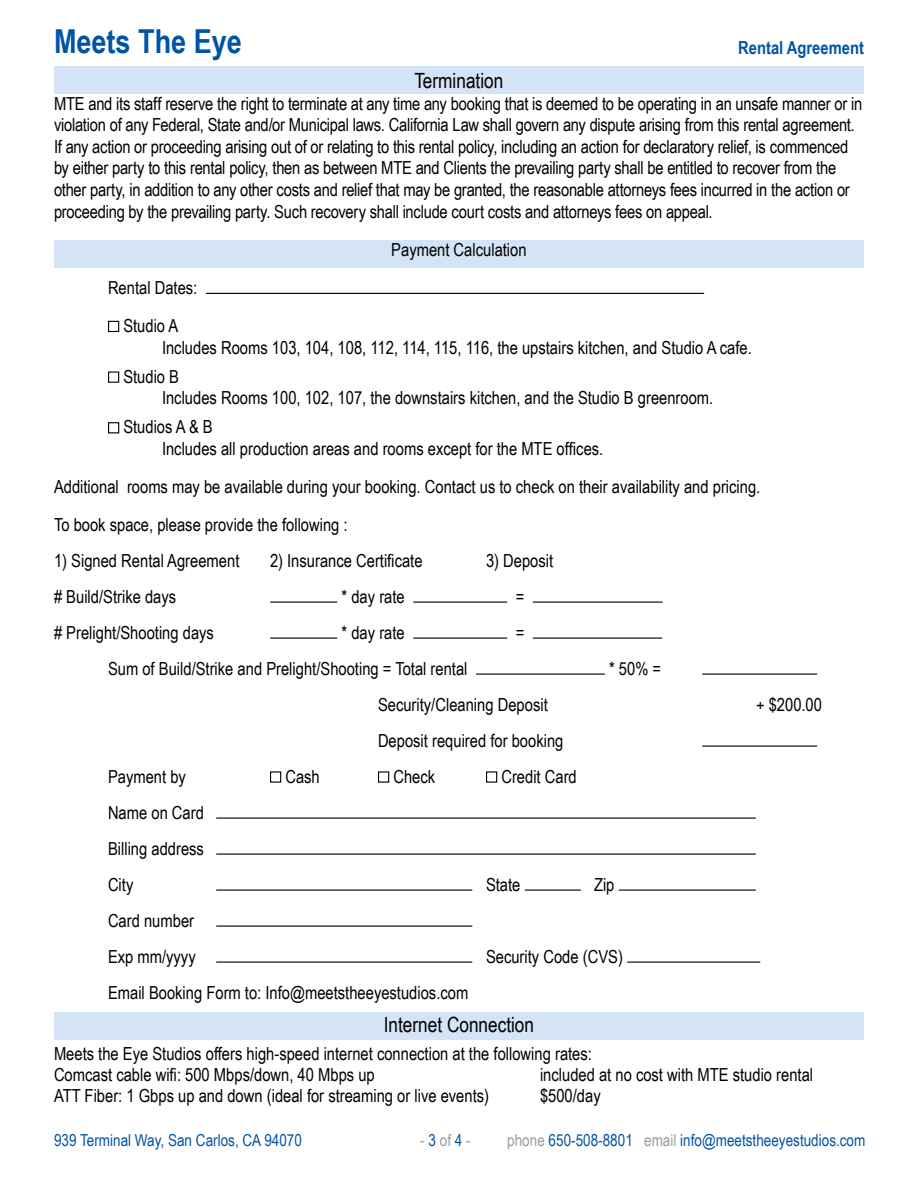
<style>
.page{position:relative;width:918px;height:1188px;background:#fff}
.page>*{position:absolute;margin:0;border:0;box-sizing:border-box;transform-origin:0 0}
.t1{font:700 33px "Arial Narrow";color:#0054a6}
.t2{font:21px "Arial Narrow";color:#000}
.t3{font:18px/21.6px "Arial Narrow";color:#000}
.t4{font:700 18px "Arial Narrow";color:#0054a6}
.t5{font:16.5px "Arial Narrow";color:#0054a6}
.t6{font:16.5px "Arial Narrow";color:#969da0}
.s1{color:#0054a6}
.s2{color:#969da0}
</style>
<div class="page">
<div style="left:54px;top:67px;width:810px;height:27px;background:#d4e3f5"></div>
<div style="left:54px;top:240px;width:810px;height:27px;background:#d4e3f5"></div>
<hr style="left:206px;top:293px;width:498px;height:1px;background:#000">
<div style="left:108px;top:321px;width:11px;height:11px;border:1px solid #000"></div>
<div style="left:108px;top:371px;width:11px;height:12px;border:1px solid #000"></div>
<div style="left:108px;top:422px;width:11px;height:11px;border:1px solid #000"></div>
<hr style="left:271px;top:602px;width:66px;height:1px;background:#000">
<hr style="left:414px;top:602px;width:93px;height:1px;background:#000">
<hr style="left:533px;top:602px;width:129px;height:1px;background:#000">
<hr style="left:271px;top:638px;width:66px;height:1px;background:#000">
<hr style="left:414px;top:638px;width:93px;height:1px;background:#000">
<hr style="left:533px;top:638px;width:129px;height:1px;background:#000">
<hr style="left:476px;top:674px;width:128px;height:1px;background:#000">
<hr style="left:703px;top:674px;width:114px;height:1px;background:#000">
<hr style="left:703px;top:746px;width:114px;height:1px;background:#000">
<div style="left:270px;top:771px;width:11px;height:12px;border:1px solid #000"></div>
<div style="left:378px;top:771px;width:11px;height:12px;border:1px solid #000"></div>
<div style="left:486px;top:771px;width:11px;height:12px;border:1px solid #000"></div>
<hr style="left:217px;top:818px;width:538px;height:1px;background:#000">
<hr style="left:217px;top:854px;width:538px;height:1px;background:#000">
<hr style="left:217px;top:890px;width:255px;height:1px;background:#000">
<hr style="left:525px;top:890px;width:56px;height:1px;background:#000">
<hr style="left:619px;top:890px;width:136px;height:1px;background:#000">
<hr style="left:217px;top:926px;width:255px;height:1px;background:#000">
<hr style="left:217px;top:962px;width:255px;height:1px;background:#000">
<hr style="left:628px;top:962px;width:132px;height:1px;background:#000">
<div style="left:54px;top:1012px;width:810px;height:28px;background:#d4e3f5"></div>
<h1 class="t1" style="left:54px;top:16px;width:190px">Meets The Eye</h1>
<p class="t4" style="left:738px;top:34px;width:127px">Rental Agreement</p>
<p class="t2" style="left:414px;top:65px;width:91px">Termination</p>
<p class="t3" style="left:54px;top:92px;width:810px">MTE and its staff reserve the right to terminate at any time any booking that is deemed to be operating in an unsafe manner or in violation of any Federal, State and/or Municipal laws. California Law shall govern any dispute arising from this rental agreement.<br>If any action or proceeding arising out of or relating to this rental policy, including an action for declaratory relief, is commenced by either party to this rental policy, then as between MTE and Clients the prevailing party shall be entitled to recover from the other party, in addition to any other costs and relief that may be granted, the reasonable attorneys fees incurred in the action or proceeding by the prevailing party. Such recovery shall include court costs and attorneys fees on appeal.</p>
<p class="t3" style="left:391px;top:238px;width:137px">Payment Calculation</p>
<p class="t3" style="left:108px;top:268px;width:91px;line-height:38.1px;text-align:center">Rental Dates:<br>Studio A</p>
<p class="t3" style="left:123px;top:332px;width:630px;line-height:29.1px;text-indent:39px">Includes Rooms 103, 104, 108, 112, 114, 115, 116, the upstairs kitchen, and Studio A cafe.<br>Studio B</p>
<p class="t3" style="left:123px;top:383px;width:592px;line-height:29.1px;text-indent:39px">Includes Rooms 100, 102, 107, the downstairs kitchen, and the Studio B greenroom.<br>Studios A &amp; B</p>
<p class="t3" style="left:54px;top:429px;width:708px;line-height:37.8px;text-indent:108px">Includes all production areas and rooms except for the MTE offices.<br>Additional rooms may be available during your booking. Contact us to check on their availability and pricing.<br>To book space, please provide the following :</p>
<p class="t3" style="left:54px;top:549px;width:187px">1) Signed Rental Agreement</p>
<p class="t3" style="left:270px;top:549px;width:154px">2) Insurance Certificate</p>
<p class="t3" style="left:486px;top:549px;width:69px">3) Deposit</p>
<p class="t3" style="left:54px;top:585px;width:124px"># Build/Strike days</p>
<p class="t3" style="left:342px;top:585px;width:65px">* day rate</p>
<p class="t3" style="left:516px;top:585px;width:10px">=</p>
<p class="t3" style="left:54px;top:621px;width:162px"># Prelight/Shooting days</p>
<p class="t3" style="left:342px;top:621px;width:65px">* day rate</p>
<p class="t3" style="left:516px;top:621px;width:10px">=</p>
<p class="t3" style="left:108px;top:657px;width:361px">Sum of Build/Strike and Prelight/Shooting = Total rental</p>
<p class="t3" style="left:609px;top:657px;width:54px">* 50% =</p>
<p class="t3" style="left:378px;top:693px;width:171px">Security/Cleaning Deposit</p>
<p class="t3" style="left:756px;top:693px;width:68px">+ $200.00</p>
<p class="t3" style="left:378px;top:729px;width:187px">Deposit required for booking</p>
<p class="t3" style="left:108px;top:765px;width:79px">Payment by</p>
<p class="t3" style="left:285px;top:765px;width:36px">Cash</p>
<p class="t3" style="left:393px;top:765px;width:43px">Check</p>
<p class="t3" style="left:501px;top:765px;width:77px">Credit Card</p>
<p class="t3" style="left:108px;top:794px;width:97px;line-height:36px;text-align:justify">Name on Card Billing address City</p>
<p class="t3" style="left:486px;top:873px;width:36px">State</p>
<p class="t3" style="left:594px;top:873px;width:22px">Zip</p>
<p class="t3" style="left:108px;top:902px;width:89px;line-height:36px">Card number<br>Exp mm/yyyy</p>
<p class="t3" style="left:108px;top:981px;width:362px">Email Booking Form to: Info@meetstheeyestudios.com</p>
<p class="t3" style="left:486px;top:945px;width:138px">Security Code (CVS)</p>
<p class="t2" style="left:384px;top:1009px;width:152px">Internet Connection</p>
<p class="t3" style="left:54px;top:1043px;width:540px;line-height:21px">Meets the Eye Studios offers high-speed internet connection at the following rates:<br>Comcast cable wifi: 500 Mbps/down, 40 Mbps up</p>
<p class="t3" style="left:540px;top:1063px;width:275px">included at no cost with MTE studio rental</p>
<p class="t3" style="left:54px;top:1084px;width:437px">ATT Fiber: 1 Gbps up and down (ideal for streaming or live events)</p>
<p class="t3" style="left:540px;top:1084px;width:62px">$500/day</p>
<p class="t5" style="left:54px;top:1128px;width:249px">939 Terminal Way, San Carlos, CA 94070</p>
<p class="t6" style="left:420px;top:1128px;width:52px">- <span class="s1">3</span> of <span class="s1">4</span> -</p>
<p class="t5" style="left:507px;top:1128px;width:360px"><span class="s2">phone</span> 650-508-8801 <span class="s2">email</span> info@meetstheeyestudios.com</p>
</div>
